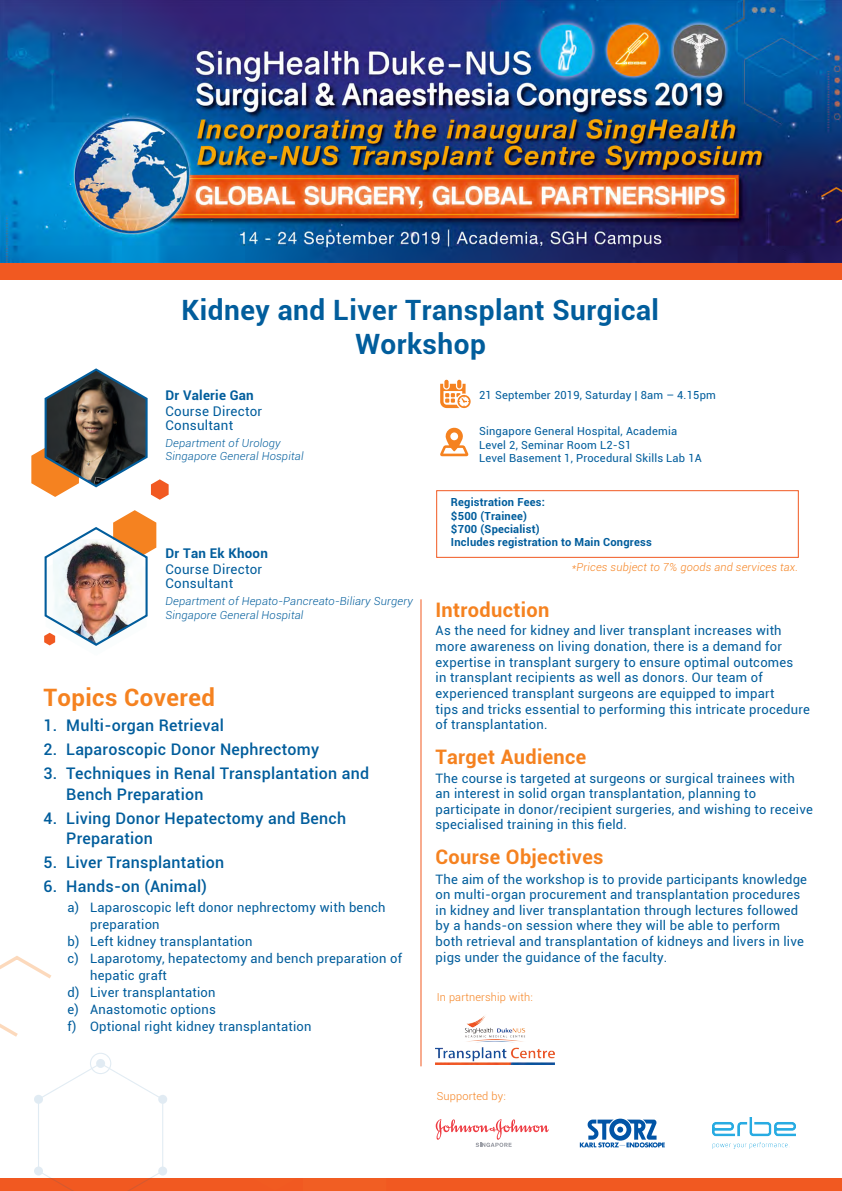
<style>
.page{position:relative;width:842px;height:1191px;background:#fff}
.page>*{position:absolute;margin:0;border:0;box-sizing:border-box;transform-origin:0 0}
.t1{font:700 28px/33.6px "Roboto";letter-spacing:.015em;color:#015d9c;text-align:center}
.t2{font:700 24px "Roboto";letter-spacing:.02em;color:#f58220}
.t3{font:700 20px "Roboto";letter-spacing:.015em;color:#f58220}
.t4{font:500 16px/21px "Roboto";letter-spacing:.015em;color:#015d9c}
.t5{font:13.4px/14px "Roboto";letter-spacing:.015em;color:#015d9c}
.t6{font:700 13.4px "Roboto";letter-spacing:.015em;color:#015d9c}
.t7{font:13px/15.6px "Roboto";letter-spacing:.015em;color:#015d9c}
.t8{font:11.1px/13.4px "Roboto";letter-spacing:.015em;color:#015d9c}
.t9{font:italic 300 11.1px/13px "Roboto";letter-spacing:.015em;color:#015d9c}
.t10{font:700 11.1px/13.4px "Roboto";letter-spacing:.015em;color:#015d9c}
.t11{font:italic 300 11px "Roboto";letter-spacing:.015em;color:#f58220}
.t12{font:300 11px "Roboto";letter-spacing:.015em;color:#f58220}
</style>
<div class="page">
<div style="left:0;top:1178px;width:842px;height:13px;background:#f15921"></div>
<svg style="left:31px;top:368px;width:138px;height:132px"></svg>
<img style="left:44px;top:510px;width:112px;height:136px">
<hr style="left:420px;top:599px;width:1px;height:467px;background:#f15921">
<div style="left:0;top:262px;width:842px;height:17px;background:#f15921"></div>
<svg style="left:440px;top:379px;width:31px;height:29px"></svg>
<svg style="left:440px;top:427px;width:29px;height:29px"></svg>
<div style="left:436px;top:490px;width:362px;height:67px;border:1px solid #f15921"></div>
<svg style="left:34px;top:1053px;width:129px;height:138px"></svg>
<div style="left:158px;top:1166px;width:9px;height:9px;background:#e1ebf3;border-radius:50%"></div>
<div style="left:34px;top:1094px;width:9px;height:9px;background:#e0ebf3;border-radius:50%"></div>
<div style="left:34px;top:1166px;width:9px;height:9px;background:#e1ebf3;border-radius:50%"></div>
<svg style="left:158px;top:1094px;width:9px;height:9px"></svg>
<svg style="left:0;top:956px;width:52px;height:81px"></svg>
<img style="left:0;top:0;width:842px;height:263px">
<img style="left:436px;top:1015px;width:119px;height:49px">
<svg style="left:436px;top:1119px;width:113px;height:28px"></svg>
<svg style="left:580px;top:1118px;width:85px;height:29px"></svg>
<img style="left:713px;top:1117px;width:83px;height:31px">
<h1 class="t1" style="left:182px;top:292px;width:479px">Kidney and Liver Transplant Surgical<br>Workshop</h1>
<p class="t6" style="left:166px;top:385px;width:90px">Dr Valerie Gan</p>
<p class="t5" style="left:166px;top:403px;width:98px">Course Director<br>Consultant</p>
<p class="t9" style="left:166px;top:436px;width:140px">Department of Urology<br>Singapore General Hospital</p>
<p class="t6" style="left:166px;top:544px;width:104px">Dr Tan Ek Khoon</p>
<p class="t5" style="left:166px;top:562px;width:98px">Course Director<br>Consultant</p>
<p class="t9" style="left:166px;top:594px;width:249px;line-height:14px">Department of Hepato-Pancreato-Biliary Surgery<br>Singapore General Hospital</p>
<h2 class="t2" style="left:43px;top:680px;width:173px">Topics Covered</h2>
<p class="t4" style="left:44px;top:714px;width:182px">1. Multi-organ Retrieval</p>
<p class="t4" style="left:44px;top:738px;width:277px">2. Laparoscopic Donor Nephrectomy</p>
<p class="t4" style="left:66px;top:762px;width:304px;text-indent:-23px">3. Techniques in Renal Transplantation and<br>Bench Preparation</p>
<p class="t4" style="left:66px;top:807px;width:281px;line-height:20px;text-indent:-23px">4. Living Donor Hepatectomy and Bench<br>Preparation</p>
<p class="t4" style="left:44px;top:851px;width:182px">5. Liver Transplantation</p>
<p class="t4" style="left:44px;top:875px;width:165px">6. Hands-on (Animal)</p>
<p class="t7" style="left:67px;top:899px;width:320px">a) Laparoscopic left donor nephrectomy with bench</p>
<p class="t7" style="left:90px;top:916px;width:71px">preparation</p>
<p class="t7" style="left:67px;top:933px;width:187px">b) Left kidney transplantation</p>
<p class="t7" style="left:67px;top:950px;width:336px">c) Laparotomy, hepatectomy and bench preparation of</p>
<p class="t7" style="left:90px;top:967px;width:78px">hepatic graft</p>
<p class="t7" style="left:67px;top:984px;width:150px">d) Liver transplantation</p>
<p class="t7" style="left:67px;top:1001px;width:150px">e) Anastomotic options</p>
<p class="t7" style="left:67px;top:1018px;width:246px">f) Optional right kidney transplantation</p>
<p class="t8" style="left:479px;top:388px;width:238px">21 September 2019, Saturday | 8am – 4.15pm</p>
<p class="t8" style="left:479px;top:424px;width:224px">Singapore General Hospital, Academia<br>Level 2, Seminar Room L2-S1<br>Level Basement 1, Procedural Skills Lab 1A</p>
<p class="t10" style="left:451px;top:495px;width:202px">Registration Fees:<br>$500 (Trainee)<br>$700 (Specialist)<br>Includes registration to Main Congress</p>
<p class="t11" style="left:572px;top:559px;width:228px">*Prices subject to 7% goods and services tax.</p>
<h3 class="t3" style="left:435px;top:596px;width:115px">Introduction</h3>
<p class="t7" style="left:436px;top:622px;width:376px">As the need for kidney and liver transplant increases with more awareness on living donation, there is a demand for expertise in transplant surgery to ensure optimal outcomes<br>in transplant recipients as well as donors. Our team of experienced transplant surgeons are equipped to impart<br>tips and tricks essential to performing this intricate procedure of transplantation.</p>
<h3 class="t3" style="left:435px;top:743px;width:152px">Target Audience</h3>
<p class="t7" style="left:436px;top:769px;width:379px">The course is targeted at surgeons or surgical trainees with<br>an interest in solid organ transplantation, planning to participate in donor/recipient surgeries, and wishing to receive specialised training in this field.</p>
<h3 class="t3" style="left:435px;top:843px;width:170px">Course Objectives</h3>
<p class="t7" style="left:436px;top:870px;width:373px">The aim of the workshop is to provide participants knowledge on multi-organ procurement and transplantation procedures in kidney and liver transplantation through lectures followed by a hands-on session where they will be able to perform both retrieval and transplantation of kidneys and livers in live pigs under the guidance of the faculty.</p>
<p class="t12" style="left:437px;top:989px;width:98px">In partnership with:</p>
<p class="t12" style="left:437px;top:1088px;width:70px">Supported by:</p>
</div>
